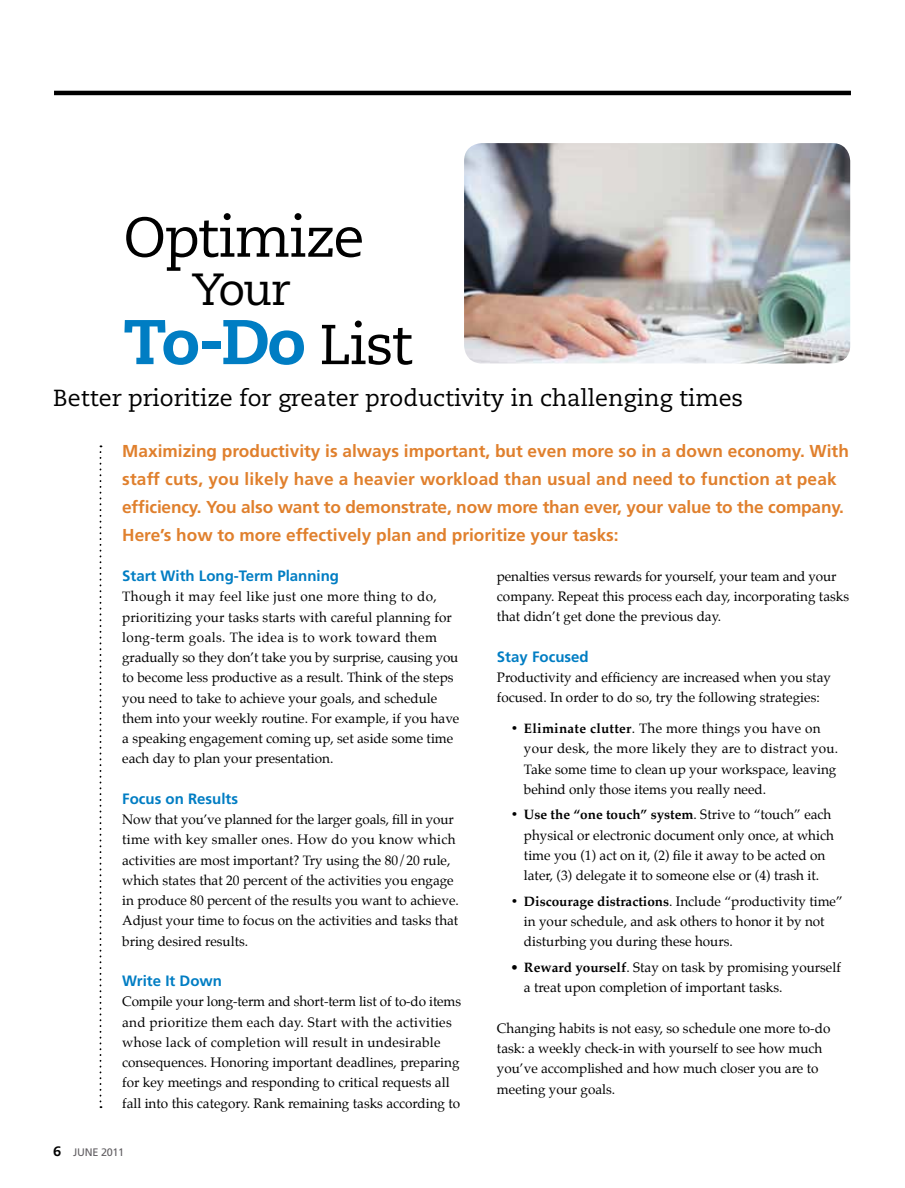
<style>
.page{position:relative;width:905px;height:1188px;background:#fff}
.page>*{position:absolute;margin:0;border:0;box-sizing:border-box;transform-origin:0 0}
.t1{font:800 63px "Caecilia LT Std";color:#007dc3}
.t2{font:56.1px "Caecilia LT Std";letter-spacing:-.025em;color:#000}
.t3{font:45px "Caecilia LT Std";color:#000}
.t4{font:23.25px "Caecilia LT Std";color:#000}
.t5{font:700 17.25px/27.8px "Frutiger";color:#e0802d}
.t6{font:700 15px "Frutiger";color:#007dc3}
.t7{font:13.5px/20.2px "Palatino";color:#000}
.t8{font:10.8px "Frutiger";letter-spacing:-.02em;color:#625f63}
.s1{font-weight:400;font-size:56.1px;color:#000}
.s2{font-family:"Caecilia LT Std";font-weight:800;font-size:13.5px;color:#000}
.s3{font-weight:700}
</style>
<div class="page">
<hr style="left:54px;top:91px;width:796px;height:4px;background:#000">
<img style="left:464px;top:143px;width:386px;height:220px">
<svg style="left:100px;top:445px;width:1px;height:663px"></svg>
<h2 class="t2" style="left:123px;top:205px;width:243px">Optimize</h2>
<h3 class="t3" style="left:192px;top:263px;width:100px">Your</h3>
<h1 class="t1" style="left:123px;top:303px;width:291px">To-Do <span class="s1">List</span></h1>
<h3 class="t4" style="left:53px;top:384px;width:691px">Better prioritize for greater productivity in challenging times</h3>
<p class="t5" style="left:122px;top:437px;width:728px">Maximizing productivity is always important, but even more so in a down economy. With staff cuts, you likely have a heavier workload than usual and need to function at peak efficiency. You also want to demonstrate, now more than ever, your value to the company.<br>Here’s how to more effectively plan and prioritize your tasks:</p>
<p class="t6" style="left:122px;top:567px;width:218px">Start With Long-Term Planning</p>
<p class="t7" style="left:122px;top:587px;width:339px">Though it may feel like just one more thing to do, prioritizing your tasks starts with careful planning for long-term goals. The idea is to work toward them gradually so they don’t take you by surprise, causing you to become less productive as a result. Think of the steps you need to take to achieve your goals, and schedule them into your weekly routine. For example, if you have a speaking engagement coming up, set aside some time each day to plan your presentation.</p>
<p class="t6" style="left:122px;top:790px;width:117px">Focus on Results</p>
<p class="t7" style="left:122px;top:809px;width:338px">Now that you’ve planned for the larger goals, fill in your time with key smaller ones. How do you know which activities are most important? Try using the 80/20 rule, which states that 20 percent of the activities you engage in produce 80 percent of the results you want to achieve.<br>Adjust your time to focus on the activities and tasks that bring desired results.</p>
<p class="t6" style="left:122px;top:972px;width:101px">Write It Down</p>
<p class="t7" style="left:122px;top:992px;width:340px">Compile your long-term and short-term list of to-do items and prioritize them each day. Start with the activities whose lack of completion will result in undesirable consequences. Honoring important deadlines, preparing for key meetings and responding to critical requests all fall into this category. Rank remaining tasks according to</p>
<p class="t8" style="left:53px;top:1146px;width:72px"><span class="s2">6</span> JUNE 2011</p>
<p class="t7" style="left:497px;top:566px;width:353px">penalties versus rewards for yourself, your team and your company. Repeat this process each day, incorporating tasks that didn’t get done the previous day.</p>
<p class="t6" style="left:497px;top:647px;width:93px">Stay Focused</p>
<p class="t7" style="left:497px;top:667px;width:335px">Productivity and efficiency are increased when you stay focused. In order to do so, try the following strategies:</p>
<p class="t7" style="left:524px;top:718px;width:316px;text-indent:-14px"><span class="s3">• Eliminate clutter</span>. The more things you have on your desk, the more likely they are to distract you.<br>Take some time to clean up your workspace, leaving behind only those items you really need.</p>
<p class="t7" style="left:524px;top:805px;width:311px;text-indent:-14px"><span class="s3">• Use the “one touch” system</span>. Strive to “touch” each physical or electronic document only once, at which time you (1) act on it, (2) file it away to be acted on later, (3) delegate it to someone else or (4) trash it.</p>
<p class="t7" style="left:524px;top:891px;width:320px;text-indent:-14px"><span class="s3">• Discourage distractions</span>. Include “productivity time” in your schedule, and ask others to honor it by not disturbing you during these hours.</p>
<p class="t7" style="left:524px;top:957px;width:318px;text-indent:-14px">• <span class="s3">Reward yourself</span>. Stay on task by promising yourself a treat upon completion of important tasks.</p>
<p class="t7" style="left:497px;top:1018px;width:335px">Changing habits is not easy, so schedule one more to-do task: a weekly check-in with yourself to see how much you’ve accomplished and how much closer you are to meeting your goals.</p>
</div>
